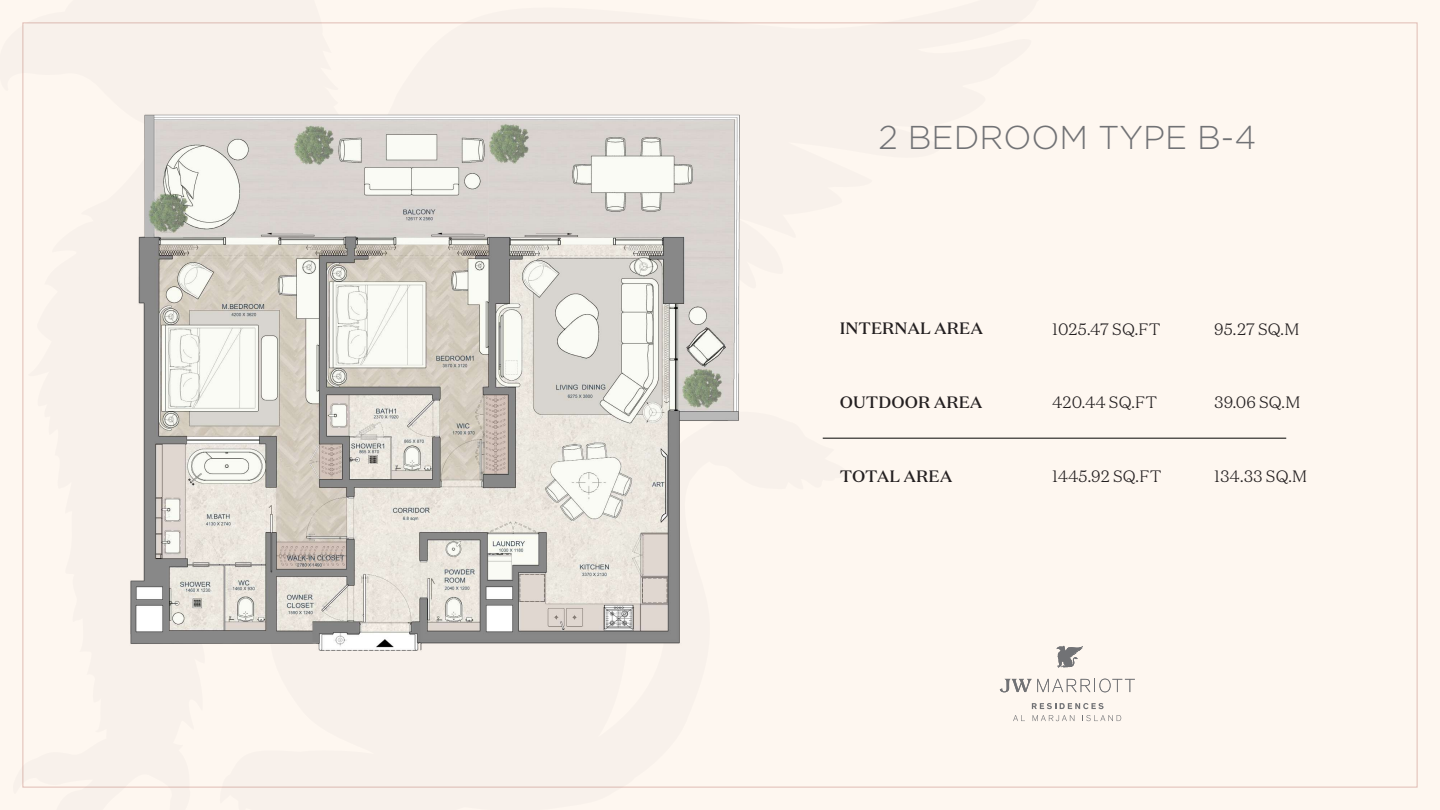
<style>
.page{position:relative;width:1440px;height:810px;background:#fef7f0}
.page>*{position:absolute;margin:0;border:0;box-sizing:border-box;transform-origin:0 0}
.t1{font:300 33px "Gotham";color:#717275}
.t2{font:300 16.5px "Domaine Text";color:#231f20}
.t3{font:500 16.5px "Domaine Text";color:#231f20}
</style>
<div class="page">
<hr style="left:823px;top:438px;width:463px;height:1px;background:#040503">
<img style="left:22px;top:22px;width:1112px;height:766px">
<h1 class="t1" style="left:878px;top:117px;width:379px">2 BEDROOM TYPE B-4</h1>
<p class="t3" style="left:840px;top:318px;width:145px">INTERNAL AREA</p>
<p class="t2" style="left:1052px;top:319px;width:110px">1025.47 SQ.FT</p>
<p class="t2" style="left:1214px;top:319px;width:87px">95.27 SQ.M</p>
<p class="t3" style="left:840px;top:391px;width:144px">OUTDOOR AREA</p>
<p class="t2" style="left:1052px;top:392px;width:107px">420.44 SQ.FT</p>
<p class="t2" style="left:1214px;top:392px;width:88px">39.06 SQ.M</p>
<p class="t3" style="left:840px;top:465px;width:114px">TOTAL AREA</p>
<p class="t2" style="left:1052px;top:466px;width:111px">1445.92 SQ.FT</p>
<p class="t2" style="left:1214px;top:466px;width:94px">134.33 SQ.M</p>
</div>
